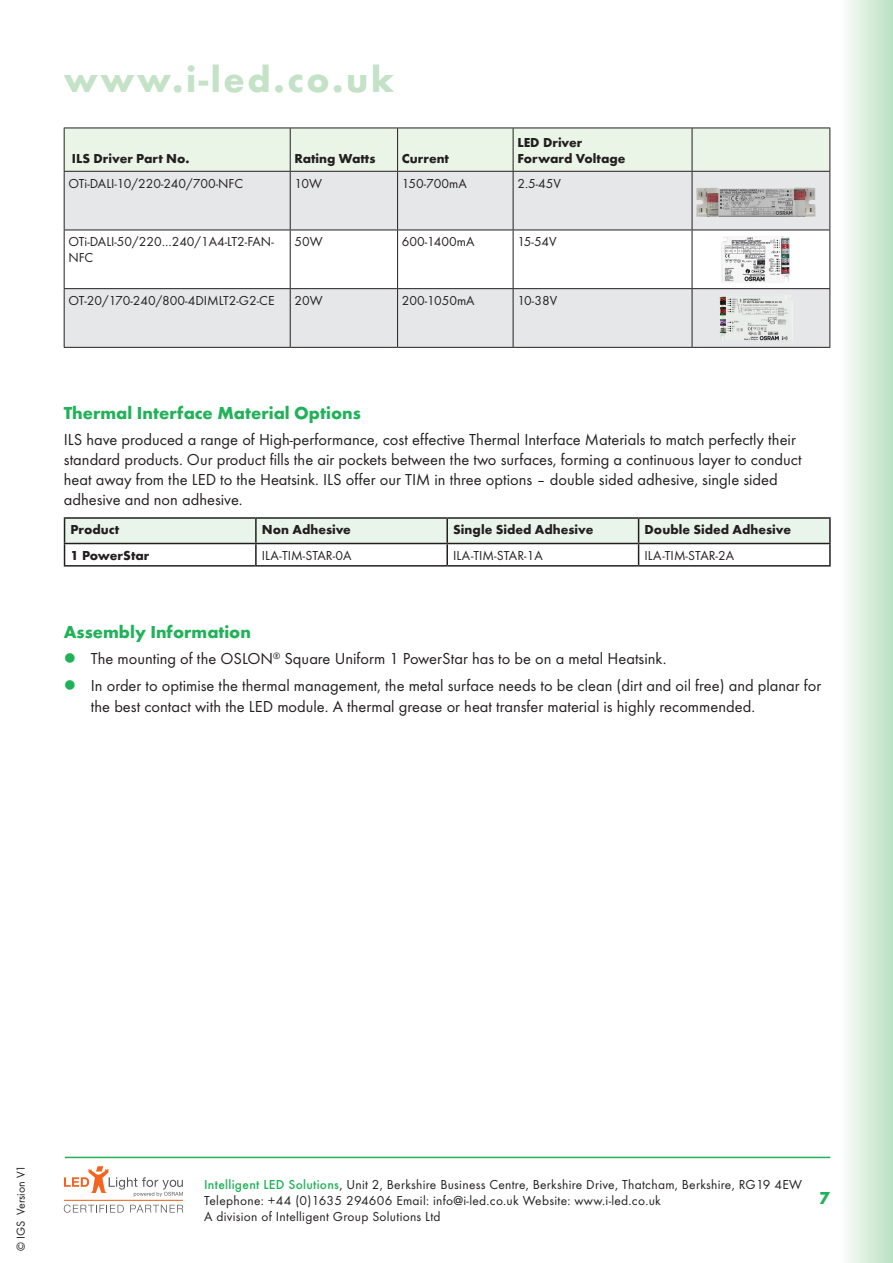
<style>
.page{position:relative;width:893px;height:1263px;background:#fff}
.page>*{position:absolute;margin:0;border:0;box-sizing:border-box;transform-origin:0 0}
.t1{font:700 37.5px "Futura T";letter-spacing:.07em;color:#c3e2c6}
.Bodytext{font:700 18px "Futura T";color:#21b259}
.Bodytext-2{font:16.5px/19.8px "Futura T";color:#231f20}
.t2{font:13.5px/16.2px "Futura T";letter-spacing:.01em;color:#231f20}
.t3{font:700 13.5px/16.2px "Futura T";color:#231f20}
.t4{font:12px "Futura T";color:#231f20}
.s1{font-weight:500;color:#21b259}
</style>
<div class="page">
<hr style="left:65px;top:1157px;width:765px;height:1px;background:#21b259">
<svg style="left:64px;top:1166px;width:119px;height:31px"></svg>
<svg style="left:64px;top:1204px;width:60px;height:9px"></svg>
<svg style="left:130px;top:1205px;width:53px;height:7px"></svg>
<hr style="left:64px;top:1200px;width:119px;height:1px;background:#f36421">
<div style="left:65px;top:129px;width:764px;height:42px;background:#eaf4e7"></div>
<div style="left:65px;top:172px;width:764px;height:175px;background:#e6e7e9"></div>
<svg style="left:65px;top:231px;width:764px;height:57px"></svg>
<hr style="left:64px;top:172px;width:1px;height:58px;background:#231f20">
<hr style="left:290px;top:172px;width:1px;height:58px;background:#231f20">
<hr style="left:397px;top:172px;width:1px;height:58px;background:#231f20">
<hr style="left:513px;top:172px;width:1px;height:58px;background:#231f20">
<hr style="left:692px;top:172px;width:1px;height:58px;background:#231f20">
<hr style="left:829px;top:172px;width:1px;height:58px;background:#231f20">
<hr style="left:64px;top:230px;width:226px;height:1px;background:#231f20">
<hr style="left:64px;top:230px;width:1px;height:58px;background:#231f20">
<hr style="left:290px;top:230px;width:108px;height:1px;background:#231f20">
<hr style="left:290px;top:230px;width:1px;height:58px;background:#231f20">
<hr style="left:398px;top:230px;width:115px;height:1px;background:#231f20">
<hr style="left:397px;top:230px;width:1px;height:58px;background:#231f20">
<hr style="left:513px;top:230px;width:179px;height:1px;background:#231f20">
<hr style="left:513px;top:230px;width:1px;height:58px;background:#231f20">
<hr style="left:692px;top:230px;width:138px;height:1px;background:#231f20">
<hr style="left:692px;top:230px;width:1px;height:58px;background:#231f20">
<hr style="left:829px;top:230px;width:1px;height:58px;background:#231f20">
<hr style="left:64px;top:288px;width:226px;height:1px;background:#231f20">
<hr style="left:64px;top:289px;width:1px;height:58px;background:#231f20">
<hr style="left:290px;top:288px;width:108px;height:1px;background:#231f20">
<hr style="left:290px;top:289px;width:1px;height:58px;background:#231f20">
<hr style="left:398px;top:288px;width:115px;height:1px;background:#231f20">
<hr style="left:397px;top:289px;width:1px;height:58px;background:#231f20">
<hr style="left:513px;top:288px;width:179px;height:1px;background:#231f20">
<hr style="left:513px;top:289px;width:1px;height:58px;background:#231f20">
<hr style="left:692px;top:288px;width:138px;height:1px;background:#231f20">
<hr style="left:692px;top:289px;width:1px;height:58px;background:#231f20">
<hr style="left:829px;top:289px;width:1px;height:58px;background:#231f20">
<hr style="left:64px;top:347px;width:226px;height:1px;background:#231f20">
<hr style="left:290px;top:347px;width:108px;height:1px;background:#231f20">
<hr style="left:398px;top:347px;width:115px;height:1px;background:#231f20">
<hr style="left:513px;top:347px;width:179px;height:1px;background:#231f20">
<hr style="left:692px;top:347px;width:138px;height:1px;background:#231f20">
<hr style="left:64px;top:128px;width:226px;height:1px;background:#231f20">
<hr style="left:64px;top:128px;width:1px;height:43px;background:#231f20">
<hr style="left:290px;top:128px;width:108px;height:1px;background:#231f20">
<hr style="left:290px;top:128px;width:1px;height:43px;background:#231f20">
<hr style="left:398px;top:128px;width:115px;height:1px;background:#231f20">
<hr style="left:397px;top:128px;width:1px;height:43px;background:#231f20">
<hr style="left:513px;top:128px;width:179px;height:1px;background:#231f20">
<hr style="left:513px;top:128px;width:1px;height:43px;background:#231f20">
<hr style="left:692px;top:128px;width:138px;height:1px;background:#231f20">
<hr style="left:692px;top:128px;width:1px;height:43px;background:#231f20">
<hr style="left:829px;top:128px;width:1px;height:43px;background:#231f20">
<hr style="left:64px;top:171px;width:226px;height:1px;background:#231f20">
<hr style="left:290px;top:171px;width:108px;height:1px;background:#231f20">
<hr style="left:398px;top:171px;width:115px;height:1px;background:#231f20">
<hr style="left:513px;top:171px;width:179px;height:1px;background:#231f20">
<hr style="left:692px;top:171px;width:138px;height:1px;background:#231f20">
<img style="left:696px;top:187px;width:119px;height:30px">
<img style="left:721px;top:236px;width:69px;height:47px">
<img style="left:719px;top:295px;width:74px;height:46px">
<hr style="left:64px;top:517px;width:192px;height:2px;background:#231f20">
<hr style="left:256px;top:517px;width:191px;height:2px;background:#231f20">
<hr style="left:447px;top:517px;width:192px;height:2px;background:#231f20">
<hr style="left:639px;top:517px;width:192px;height:2px;background:#231f20">
<hr style="left:829px;top:519px;width:2px;height:24px;background:#231f20">
<hr style="left:639px;top:543px;width:192px;height:1px;background:#231f20">
<svg style="left:64px;top:518px;width:766px;height:47px"></svg>
<hr style="left:829px;top:544px;width:2px;height:21px;background:#231f20">
<hr style="left:64px;top:565px;width:192px;height:2px;background:#231f20">
<hr style="left:256px;top:565px;width:191px;height:2px;background:#231f20">
<hr style="left:447px;top:565px;width:192px;height:2px;background:#231f20">
<hr style="left:639px;top:565px;width:192px;height:2px;background:#231f20">
<div style="left:840px;top:0;width:53px;height:1263px;background:linear-gradient(to right,#fdfdfc,#b9e0c1)"></div>
<h1 class="t1" style="left:64px;top:57px;width:332px">www.i-led.co.uk</h1>
<p class="t3" style="left:72px;top:150px;width:119px">ILS Driver Part No.</p>
<p class="t3" style="left:294px;top:150px;width:83px">Rating Watts</p>
<p class="t3" style="left:402px;top:150px;width:49px">Current</p>
<p class="t3" style="left:517px;top:134px;width:110px">LED Driver<br>Forward Voltage</p>
<p class="t2" style="left:68px;top:175px;width:176px">OTi-DALI-10/220-240/700-NFC</p>
<p class="t2" style="left:294px;top:175px;width:29px">10W</p>
<p class="t2" style="left:402px;top:175px;width:66px">150-700mA</p>
<p class="t2" style="left:517px;top:175px;width:45px">2.5-45V</p>
<p class="t2" style="left:68px;top:234px;width:207px">OTi-DALI-50/220…240/1A4-LT2-FAN-<br>NFC</p>
<p class="t2" style="left:294px;top:234px;width:30px">50W</p>
<p class="t2" style="left:402px;top:234px;width:74px">600-1400mA</p>
<p class="t2" style="left:517px;top:234px;width:41px">15-54V</p>
<p class="t2" style="left:68px;top:292px;width:208px">OT-20/170-240/800-4DIMLT2-G2-CE</p>
<p class="t2" style="left:294px;top:292px;width:30px">20W</p>
<p class="t2" style="left:402px;top:292px;width:74px">200-1050mA</p>
<p class="t2" style="left:517px;top:292px;width:41px">10-38V</p>
<p class="Bodytext" style="left:64px;top:403px;width:299px">Thermal Interface Material Options</p>
<p class="Bodytext-2" style="left:64px;top:430px;width:739px">ILS have produced a range of High-performance, cost effective Thermal Interface Materials to match perfectly their standard products. Our product fills the air pockets between the two surfaces, forming a continuous layer to conduct heat away from the LED to the Heatsink. ILS offer our TIM in three options – double sided adhesive, single sided adhesive and non adhesive.</p>
<p class="t3" style="left:71px;top:521px;width:50px">Product</p>
<p class="t3" style="left:262px;top:521px;width:91px">Non Adhesive</p>
<p class="t3" style="left:453px;top:521px;width:142px">Single Sided Adhesive</p>
<p class="t3" style="left:645px;top:521px;width:148px">Double Sided Adhesive</p>
<p class="t3" style="left:71px;top:547px;width:80px">1 PowerStar</p>
<p class="t2" style="left:262px;top:547px;width:91px">ILA-TIM-STAR-0A</p>
<p class="t2" style="left:453px;top:547px;width:91px">ILA-TIM-STAR-1A</p>
<p class="t2" style="left:645px;top:547px;width:91px">ILA-TIM-STAR-2A</p>
<p class="Bodytext" style="left:64px;top:621px;width:189px">Assembly Information</p>
<p class="Bodytext-2" style="left:91px;top:649px;width:577px">The mounting of the OSLON<sup>®</sup> Square Uniform 1 PowerStar has to be on a metal Heatsink.</p>
<p class="Bodytext-2" style="left:91px;top:674px;width:732px;line-height:21.6px">In order to optimise the thermal management, the metal surface needs to be clean (dirt and oil free) and planar for the best contact with the LED module. A thermal grease or heat transfer material is highly recommended.</p>
<p class="t4" style="left:14px;top:1251px;width:88px;rotate:-90deg">© IGS Version V1</p>
<p class="t2" style="left:204px;top:1176px;width:599px"><span class="s1">Intelligent LED Solutions</span>, Unit 2, Berkshire Business Centre, Berkshire Drive, Thatcham, Berkshire, RG19 4EW<br>Telephone: +44 (0)1635 294606 Email: info@i-led.co.uk Website: www.i-led.co.uk<br>A division of Intelligent Group Solutions Ltd</p>
<p class="Bodytext" style="left:819px;top:1187px;width:12px">7</p>
</div>
